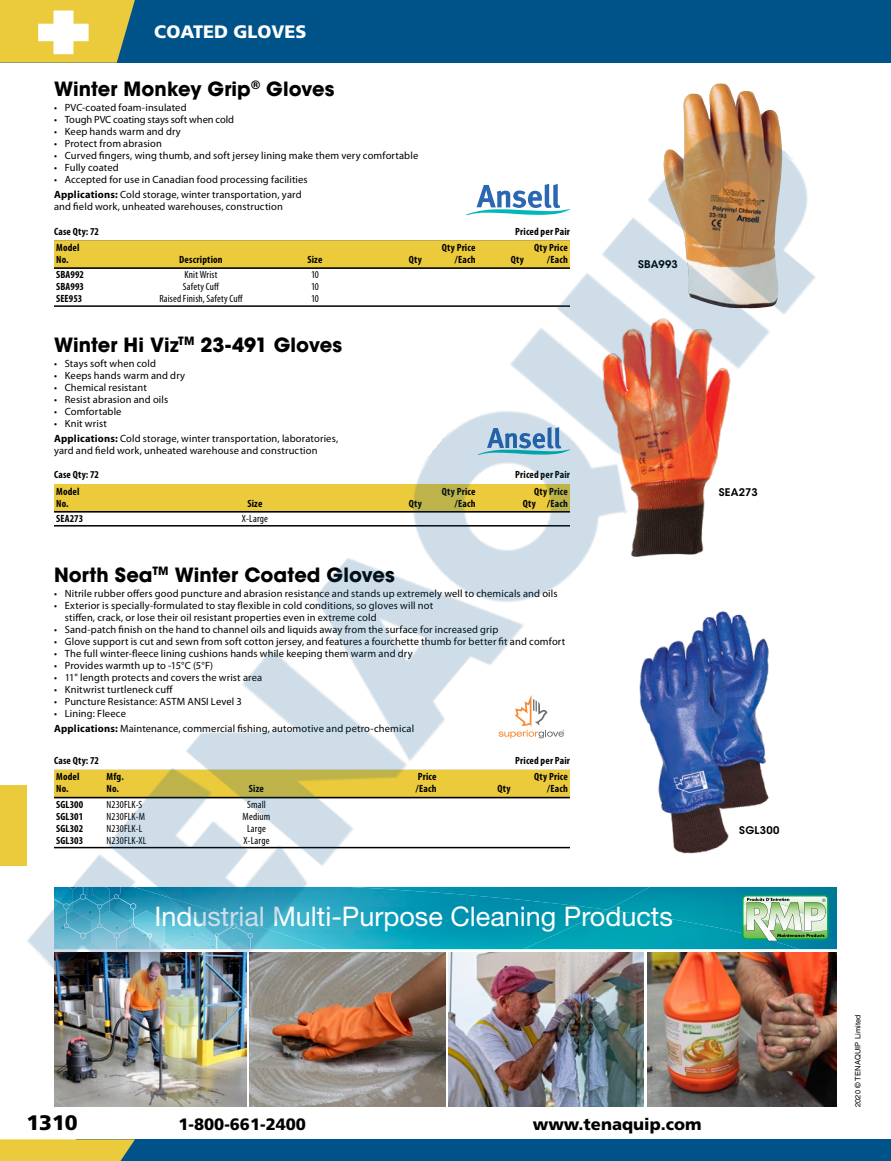
<style>
.page{position:relative;width:891px;height:1161px;background:#fff}
.page>*{position:absolute;margin:0;border:0;box-sizing:border-box;transform-origin:0 0}
.t1{font:27px "Helvetica Neue LT Std";color:#fff}
.t2{font:900 21px "Frutiger LT Std";color:#000}
.Sub_Header{font:700 19.5px "ITC Avant Garde Std";color:#000}
.t3{font:900 18px "Frutiger LT Std";color:#fff}
.t4{font:900 16.5px "Frutiger LT Std";color:#000}
.Bullets{font:10.5px/12px "Myriad Pro";letter-spacing:.01em;color:#000}
.Body{font:10.5px/12px "Myriad Pro";letter-spacing:.015em;color:#000}
.Rule_Above___Below{font:700 condensed 10.5px "Myriad Pro";letter-spacing:.02em;color:#000}
.Price_per{font:700 condensed 10.5px "Myriad Pro";letter-spacing:.02em;color:#000}
.Chart_Text{font:condensed 10.5px "Myriad Pro";letter-spacing:.015em;color:#000}
.Rule_Below{font:condensed 10.5px "Myriad Pro";letter-spacing:.015em;color:#000}
.Chart_Text-2{font:700 condensed 10.5px "Myriad Pro";letter-spacing:.01em;color:#000}
.Model{font:600 10.5px "ITC Avant Garde Std";letter-spacing:.025em;color:#000}
.Rule_Below-2{font:700 condensed 10.5px "Myriad Pro";letter-spacing:.01em;color:#000}
.t5{font:7.5px "Helvetica LT Std";letter-spacing:.02em;color:#000}
.s1{font-weight:700}
</style>
<div class="page">
<div style="left:76px;top:1139px;width:815px;height:22px;background:#005388"></div>
<svg style="left:0;top:1139px;width:135px;height:22px;background:#dcc442"></svg>
<div style="left:0;top:0;width:891px;height:63px;background:#005388"></div>
<svg style="left:0;top:0;width:135px;height:63px;background:#d2be44"></svg>
<div style="left:0;top:786px;width:27px;height:80px;background:#ebcb3c"></div>
<img style="left:36px;top:8px;width:55px;height:48px">
<img style="left:684px;top:83px;width:73px;height:18px">
<img style="left:54px;top:1060px;width:193px;height:47px">
<img style="left:448px;top:1060px;width:196px;height:47px">
<img style="left:250px;top:1060px;width:196px;height:47px">
<img style="left:647px;top:1060px;width:190px;height:47px">
<img style="left:22px;top:101px;width:815px;height:959px">
<p class="t3" style="left:154px;top:21px;width:154px">COATED GLOVES</p>
<p class="Sub_Header" style="left:54px;top:76px;width:282px">Winter Monkey Grip<sup>®</sup> Gloves</p>
<p class="Bullets" style="left:54px;top:102px;width:134px">• PVC-coated foam-insulated</p>
<p class="Bullets" style="left:54px;top:114px;width:182px">• Tough PVC coating stays soft when cold</p>
<p class="Bullets" style="left:54px;top:126px;width:128px">• Keep hands warm and dry</p>
<p class="Bullets" style="left:54px;top:138px;width:109px">• Protect from abrasion</p>
<p class="Bullets" style="left:54px;top:150px;width:366px">• Curved fingers, wing thumb, and soft jersey lining make them very comfortable</p>
<p class="Bullets" style="left:54px;top:162px;width:66px">• Fully coated</p>
<p class="Bullets" style="left:54px;top:174px;width:255px">• Accepted for use in Canadian food processing facilities</p>
<p class="Body" style="left:54px;top:189px;width:249px"><span class="s1">Applications:</span> Cold storage, winter transportation, yard and field work, unheated warehouses, construction</p>
<p class="Price_per" style="left:54px;top:225px;width:47px">Case Qty: 72</p>
<p class="Price_per" style="left:515px;top:225px;width:56px">Priced per Pair</p>
<p class="Rule_Above___Below" style="left:56px;top:242px;width:25px">Model</p>
<p class="Rule_Above___Below" style="left:442px;top:242px;width:35px">Qty Price</p>
<p class="Rule_Above___Below" style="left:534px;top:242px;width:35px">Qty Price</p>
<p class="Rule_Above___Below" style="left:56px;top:254px;width:14px">No.</p>
<p class="Rule_Above___Below" style="left:179px;top:254px;width:45px">Description</p>
<p class="Rule_Above___Below" style="left:307px;top:254px;width:17px">Size</p>
<p class="Rule_Above___Below" style="left:409px;top:254px;width:15px">Qty</p>
<p class="Rule_Above___Below" style="left:455px;top:254px;width:22px">/Each</p>
<p class="Rule_Above___Below" style="left:511px;top:254px;width:15px">Qty</p>
<p class="Rule_Above___Below" style="left:547px;top:254px;width:22px">/Each</p>
<p class="Chart_Text-2" style="left:56px;top:269px;width:29px">SBA992</p>
<p class="Chart_Text" style="left:184px;top:269px;width:35px">Knit Wrist</p>
<p class="Chart_Text" style="left:311px;top:269px;width:9px">10</p>
<p class="Chart_Text-2" style="left:56px;top:281px;width:29px">SBA993</p>
<p class="Chart_Text" style="left:183px;top:281px;width:38px">Safety Cuff</p>
<p class="Chart_Text" style="left:311px;top:281px;width:9px">10</p>
<p class="Rule_Below-2" style="left:56px;top:293px;width:28px">SEE953</p>
<p class="Rule_Below" style="left:159px;top:293px;width:85px">Raised Finish, Safety Cuff</p>
<p class="Rule_Below" style="left:311px;top:293px;width:9px">10</p>
<p class="Sub_Header" style="left:54px;top:332px;width:290px">Winter Hi Viz<sup>TM</sup> 23-491 Gloves</p>
<p class="Bullets" style="left:54px;top:357px;width:104px">• Stays soft when cold</p>
<p class="Bullets" style="left:54px;top:369px;width:133px">• Keeps hands warm and dry</p>
<p class="Bullets" style="left:54px;top:381px;width:94px">• Chemical resistant</p>
<p class="Bullets" style="left:54px;top:393px;width:116px">• Resist abrasion and oils</p>
<p class="Bullets" style="left:54px;top:405px;width:69px">• Comfortable</p>
<p class="Bullets" style="left:54px;top:417px;width:54px">• Knit wrist</p>
<p class="Body" style="left:54px;top:433px;width:286px"><span class="s1">Applications:</span> Cold storage, winter transportation, laboratories, yard and field work, unheated warehouse and construction</p>
<p class="Price_per" style="left:54px;top:469px;width:47px">Case Qty: 72</p>
<p class="Price_per" style="left:515px;top:469px;width:56px">Priced per Pair</p>
<p class="Rule_Above___Below" style="left:56px;top:485px;width:25px">Model</p>
<p class="Rule_Above___Below" style="left:442px;top:485px;width:35px">Qty Price</p>
<p class="Rule_Above___Below" style="left:534px;top:485px;width:35px">Qty Price</p>
<p class="Rule_Above___Below" style="left:56px;top:497px;width:14px">No.</p>
<p class="Rule_Above___Below" style="left:247px;top:497px;width:17px">Size</p>
<p class="Rule_Above___Below" style="left:409px;top:497px;width:15px">Qty</p>
<p class="Rule_Above___Below" style="left:455px;top:497px;width:22px">/Each</p>
<p class="Rule_Above___Below" style="left:523px;top:497px;width:46px">Qty /Each</p>
<p class="Rule_Below-2" style="left:56px;top:513px;width:29px">SEA273</p>
<p class="Rule_Below" style="left:242px;top:513px;width:28px">X-Large</p>
<p class="Sub_Header" style="left:54px;top:562px;width:343px">North Sea<sup>TM</sup> Winter Coated Gloves</p>
<p class="Bullets" style="left:54px;top:588px;width:505px">• Nitrile rubber offers good puncture and abrasion resistance and stands up extremely well to chemicals and oils</p>
<p class="Bullets" style="left:65px;top:600px;width:370px;text-indent:-11px">• Exterior is specially-formulated to stay flexible in cold conditions, so gloves will not stiffen, crack, or lose their oil resistant properties even in extreme cold</p>
<p class="Bullets" style="left:54px;top:624px;width:446px">• Sand-patch finish on the hand to channel oils and liquids away from the surface for increased grip</p>
<p class="Bullets" style="left:54px;top:636px;width:513px">• Glove support is cut and sewn from soft cotton jersey, and features a fourchette thumb for better fit and comfort</p>
<p class="Bullets" style="left:54px;top:648px;width:360px">• The full winter-fleece lining cushions hands while keeping them warm and dry</p>
<p class="Bullets" style="left:54px;top:660px;width:161px">• Provides warmth up to -15°C (5°F)</p>
<p class="Bullets" style="left:54px;top:672px;width:210px">• 11" length protects and covers the wrist area</p>
<p class="Bullets" style="left:54px;top:684px;width:120px">• Knitwrist turtleneck cuff</p>
<p class="Bullets" style="left:54px;top:696px;width:189px">• Puncture Resistance: ASTM ANSI Level 3</p>
<p class="Bullets" style="left:54px;top:708px;width:73px">• Lining: Fleece</p>
<p class="Body" style="left:54px;top:723px;width:362px"><span class="s1">Applications:</span> Maintenance, commercial fishing, automotive and petro-chemical</p>
<p class="Price_per" style="left:54px;top:755px;width:47px">Case Qty: 72</p>
<p class="Price_per" style="left:515px;top:755px;width:56px">Priced per Pair</p>
<p class="Rule_Above___Below" style="left:56px;top:771px;width:25px">Model</p>
<p class="Rule_Above___Below" style="left:106px;top:771px;width:19px">Mfg.</p>
<p class="Rule_Above___Below" style="left:418px;top:771px;width:20px">Price</p>
<p class="Rule_Above___Below" style="left:534px;top:771px;width:35px">Qty Price</p>
<p class="Rule_Above___Below" style="left:56px;top:783px;width:14px">No.</p>
<p class="Rule_Above___Below" style="left:106px;top:783px;width:14px">No.</p>
<p class="Rule_Above___Below" style="left:249px;top:783px;width:17px">Size</p>
<p class="Rule_Above___Below" style="left:416px;top:783px;width:22px">/Each</p>
<p class="Rule_Above___Below" style="left:497px;top:783px;width:15px">Qty</p>
<p class="Rule_Above___Below" style="left:547px;top:783px;width:22px">/Each</p>
<p class="Chart_Text-2" style="left:56px;top:798px;width:29px">SGL300</p>
<p class="Chart_Text" style="left:106px;top:798px;width:37px">N230FLK-S</p>
<p class="Chart_Text" style="left:247px;top:798px;width:20px">Small</p>
<p class="Chart_Text-2" style="left:56px;top:810px;width:29px">SGL301</p>
<p class="Chart_Text" style="left:106px;top:810px;width:40px">N230FLK-M</p>
<p class="Chart_Text" style="left:243px;top:810px;width:29px">Medium</p>
<p class="Chart_Text-2" style="left:56px;top:822px;width:29px">SGL302</p>
<p class="Chart_Text" style="left:106px;top:822px;width:37px">N230FLK-L</p>
<p class="Chart_Text" style="left:247px;top:822px;width:20px">Large</p>
<p class="Rule_Below-2" style="left:56px;top:834px;width:29px">SGL303</p>
<p class="Rule_Below" style="left:106px;top:834px;width:41px">N230FLK-XL</p>
<p class="Rule_Below" style="left:243px;top:834px;width:28px">X-Large</p>
<p class="Model" style="left:638px;top:257px;width:41px">SBA993</p>
<p class="t1" style="left:154px;top:901px;width:520px">Industrial Multi-Purpose Cleaning Products</p>
<p class="Model" style="left:719px;top:485px;width:40px">SEA273</p>
<p class="Model" style="left:739px;top:824px;width:42px">SGL300</p>
<h2 class="t2" style="left:26px;top:1110px;width:53px">1310</h2>
<h3 class="t4" style="left:178px;top:1114px;width:129px">1-800-661-2400</h3>
<h3 class="t4" style="left:533px;top:1114px;width:170px">www.tenaquip.com</h3>
<p class="t5" style="left:854px;top:1107px;width:95px;rotate:-90deg">2020 © TENAQUIP Limited</p>
</div>
